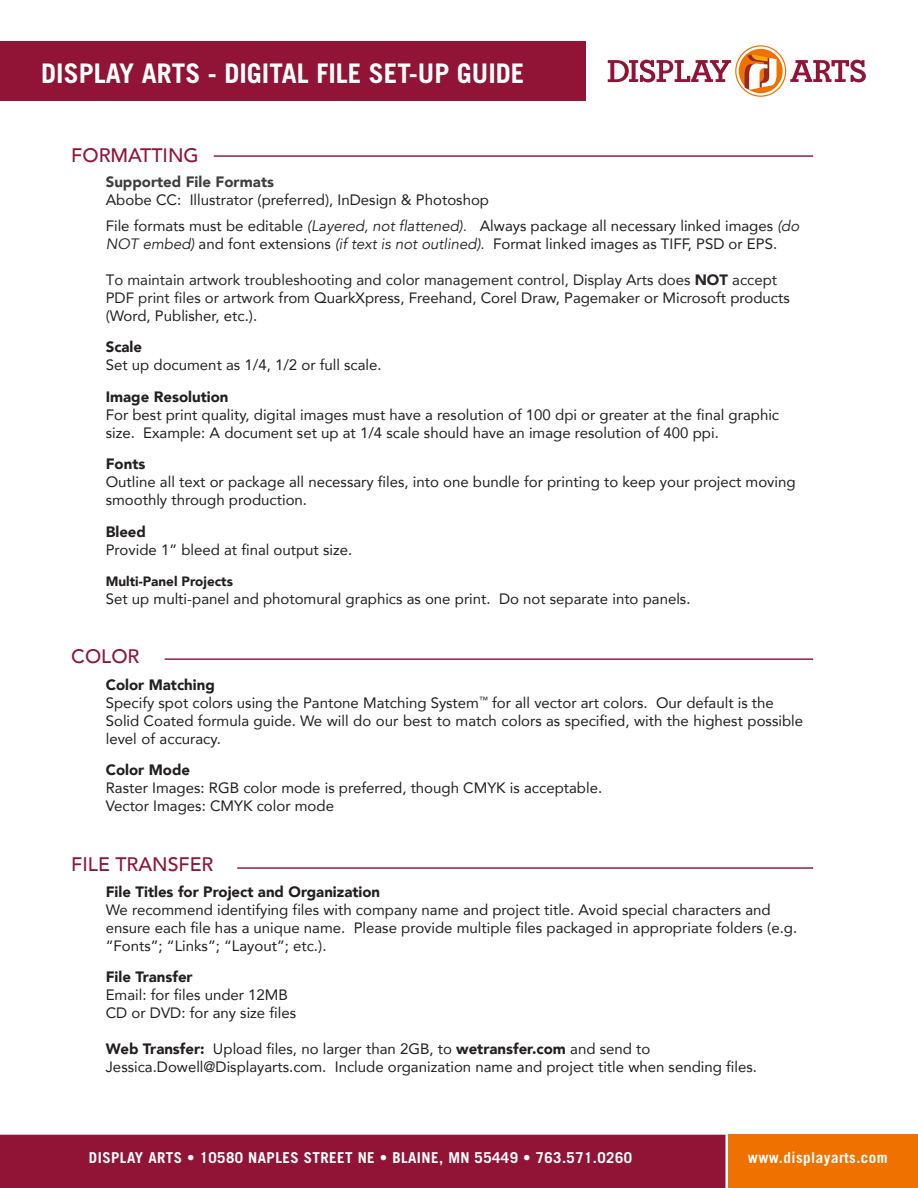
<style>
.page{position:relative;width:918px;height:1188px;background:#fff}
.page>*{position:absolute;margin:0;border:0;box-sizing:border-box;transform-origin:0 0}
.t1{font:700 27px "Trade Gothic";color:#fff}
.t2{font:500 19.5px "Avenir";color:#911436}
.t3{font:700 15.15px "Trade Gothic";letter-spacing:.03em;color:#fff}
.t4{font:15px/18px "Avenir";color:#231f20}
.t5{font:15px/18px "Avenir";color:#282425}
.t6{font:900 15px "Avenir";color:#231f20}
.t7{font:700 15px "Trade Gothic";letter-spacing:.03em;color:#fff}
.t8{font:900 15px "Avenir";color:#3e3e3f}
.t9{font:900 13.5px "Avenir";color:#231f20}
.s1{font-style:italic}
.s2{font-weight:900}
.s3{color:#231f20}
</style>
<div class="page">
<div style="left:0;top:41px;width:586px;height:60px;background:#911436"></div>
<div style="left:0;top:1135px;width:725px;height:53px;background:#911436"></div>
<div style="left:728px;top:1135px;width:190px;height:53px;background:#ef7100"></div>
<hr style="left:165px;top:658px;width:648px;height:2px;background:#911436">
<hr style="left:214px;top:155px;width:599px;height:2px;background:#911436">
<hr style="left:237px;top:867px;width:576px;height:2px;background:#911436">
<svg style="left:608px;top:45px;width:258px;height:52px"></svg>
<h1 class="t1" style="left:41px;top:56px;width:485px">DISPLAY ARTS - DIGITAL FILE SET-UP GUIDE</h1>
<h2 class="t2" style="left:71px;top:138px;width:129px">FORMATTING</h2>
<p class="t8" style="left:106px;top:169px;width:170px">Supported File Formats</p>
<p class="t4" style="left:106px;top:187px;width:695px;line-height:25.5px">Abobe CC: Illustrator (preferred), InDesign &amp; Photoshop<br>File formats must be editable <span class="s1">(Layered, not flattened).</span> Always package all necessary linked images <span class="s1">(do</span></p>
<p class="t4" style="left:106px;top:234px;width:673px"><span class="s1">NOT embed)</span> and font extensions <span class="s1">(if text is not outlined).</span> Format linked images as TIFF, PSD or EPS.</p>
<p class="t5" style="left:106px;top:270px;width:686px">To maintain artwork troubleshooting and color management control, Display Arts does <span class="s2">NOT</span> accept<br>PDF print files or artwork <span class="s3">from QuarkXpress, Freehand, Corel Draw, Pagemaker or Microsoft products (Word, Publisher, etc.).</span></p>
<p class="t6" style="left:106px;top:334px;width:38px">Scale</p>
<p class="t4" style="left:106px;top:356px;width:277px">Set up document as 1/4, 1/2 or full scale.</p>
<p class="t6" style="left:106px;top:384px;width:124px">Image Resolution</p>
<p class="t4" style="left:106px;top:405px;width:675px">For best print quality, digital images must have a resolution of 100 dpi or greater at the final graphic size. Example: A document set up at 1/4 scale should have an image resolution of 400 ppi.</p>
<p class="t6" style="left:106px;top:451px;width:41px">Fonts</p>
<p class="t4" style="left:106px;top:473px;width:691px">Outline all text or package all necessary files, into one bundle for printing to keep your project moving smoothly through production.</p>
<p class="t6" style="left:106px;top:519px;width:42px">Bleed</p>
<p class="t4" style="left:106px;top:540px;width:248px">Provide 1” bleed at final output size.</p>
<p class="t9" style="left:106px;top:570px;width:129px">Multi-Panel Projects</p>
<p class="t4" style="left:106px;top:590px;width:586px">Set up multi-panel and photomural graphics as one print. Do not separate into panels.</p>
<h2 class="t2" style="left:71px;top:640px;width:70px">COLOR</h2>
<p class="t4" style="left:106px;top:675px;width:699px"><span class="s2">Color Matching<br></span>Specify spot colors using the Pantone Matching System<sup>™</sup> for all vector art colors. Our default is the Solid Coated formula guide. We will do our best to match colors as specified, with the highest possible level of accuracy.</p>
<p class="t6" style="left:106px;top:757px;width:86px">Color Mode</p>
<p class="t4" style="left:106px;top:779px;width:498px">Raster Images: RGB color mode is preferred, though CMYK is acceptable.<br>Vector Images: CMYK color mode</p>
<h2 class="t2" style="left:71px;top:847px;width:144px">FILE TRANSFER</h2>
<p class="t6" style="left:106px;top:879px;width:276px">File Titles for Project and Organization</p>
<p class="t4" style="left:106px;top:900px;width:693px">We recommend identifying files with company name and project title. Avoid special characters and ensure each file has a unique name. Please provide multiple files packaged in appropriate folders (e.g. “Fonts”; “Links”; “Layout”; etc.).</p>
<p class="t6" style="left:106px;top:964px;width:88px">File Transfer</p>
<p class="t4" style="left:106px;top:986px;width:192px">Email: for files under 12MB<br>CD or DVD: for any size files</p>
<p class="t4" style="left:106px;top:1040px;width:653px"><span class="s2">Web Transfer:</span> Upload files, no larger than 2GB, to <span class="s2">wetransfer.com</span> and send to<br>Jessica.Dowell@Displayarts.com. Include organization name and project title when sending files.</p>
<p class="t7" style="left:89px;top:1149px;width:545px">DISPLAY ARTS • 10580 NAPLES STREET NE • BLAINE, MN 55449 • 763.571.0260</p>
<p class="t3" style="left:748px;top:1149px;width:141px">www.displayarts.com</p>
</div>
